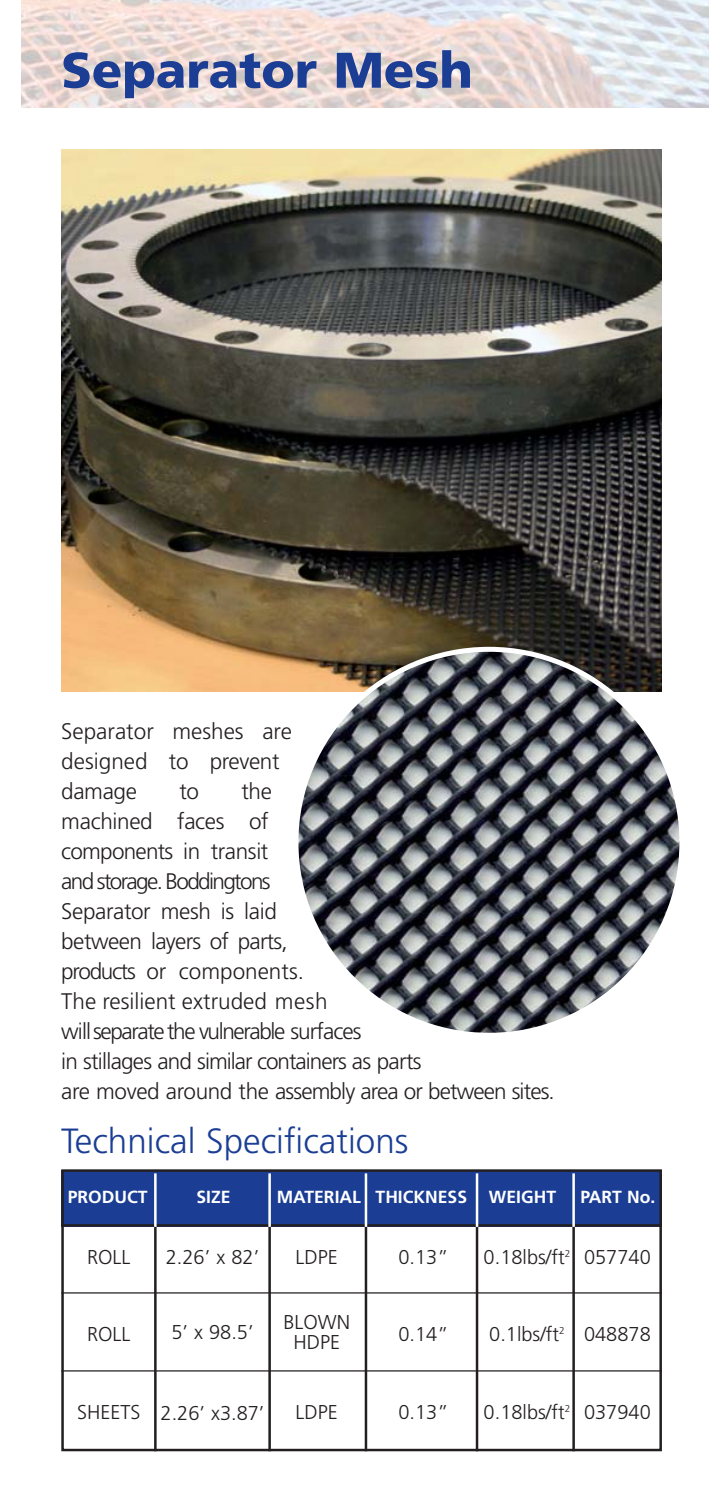
<style>
.page{position:relative;width:709px;height:1489px;background:#fff}
.page>*{position:absolute;margin:0;border:0;box-sizing:border-box;transform-origin:0 0}
.t1{font:900 50px "Frutiger";color:#1b3e94}
.t2{font:300 35px "Frutiger";color:#1b3e94}
.t3{font:300 22.5px/30px "Frutiger";letter-spacing:-.03em;color:#231f20}
.t4{font:300 22.5px/30px "Frutiger";color:#231f20}
.t5{font:300 20px/20px "Frutiger";color:#231f20;text-align:center}
.t6{font:700 17.5px "Frutiger";color:#fff}
</style>
<div class="page">
<img style="left:21px;top:1px;width:688px;height:106px">
<img style="left:61px;top:150px;width:601px;height:541px">
<div style="left:61px;top:1169px;width:601px;height:57px;background:#1b3e94"></div>
<div style="left:61px;top:1169px;width:601px;height:281px;border:2px solid #231f20"></div>
<hr style="left:61px;top:1292px;width:601px;height:1px;background:#231f20">
<hr style="left:61px;top:1370px;width:601px;height:1px;background:#231f20">
<hr style="left:61px;top:1223px;width:601px;height:3px;background:#231f20">
<hr style="left:154px;top:1226px;width:3px;height:224px;background:#231f20">
<hr style="left:154px;top:1173px;width:3px;height:53px;background:#fff">
<hr style="left:268px;top:1226px;width:3px;height:224px;background:#231f20">
<hr style="left:268px;top:1173px;width:3px;height:53px;background:#fff">
<hr style="left:365px;top:1226px;width:2px;height:224px;background:#231f20">
<hr style="left:365px;top:1173px;width:2px;height:53px;background:#fff">
<hr style="left:476px;top:1226px;width:2px;height:225px;background:#231f20">
<hr style="left:476px;top:1173px;width:2px;height:53px;background:#fff">
<hr style="left:572px;top:1226px;width:3px;height:224px;background:#231f20">
<hr style="left:572px;top:1173px;width:3px;height:53px;background:#fff">
<svg style="left:293px;top:646px;width:387px;height:387px"></svg>
<p class="t1" style="left:61px;top:50px;width:413px">Separator Mesh</p>
<p class="t4" style="left:61px;top:717px;width:232px">Separator meshes are designed to prevent damage</p>
<p class="t3" style="left:61px;top:777px;width:495px;text-indent:180px">the<br>machined faces of<br>components in transit<br>and storage. Boddingtons<br>Separator mesh is laid<br>between layers of parts,<br>products or components.<br>The resilient extruded mesh<br>willseparate the vulnerable surfaces<br>in stillages and similar containers as parts<br>are moved around the assembly area or between sites.</p>
<p class="t3" style="left:179px;top:777px;width:21px">to</p>
<p class="t2" style="left:61px;top:1126px;width:348px">Technical Specifications</p>
<p class="t6" style="left:68px;top:1189px;width:81px">PRODUCT</p>
<p class="t6" style="left:196px;top:1189px;width:36px">SIZE</p>
<p class="t6" style="left:277px;top:1189px;width:281px">MATERIAL THICKNESS WEIGHT</p>
<p class="t6" style="left:580px;top:1189px;width:76px">PART No.</p>
<p class="t5" style="left:87px;top:1248px;width:45px">ROLL</p>
<p class="t5" style="left:166px;top:1248px;width:95px">2.26’ x 82’</p>
<p class="t5" style="left:295px;top:1248px;width:44px">LDPE</p>
<p class="t5" style="left:398px;top:1248px;width:52px">0.13”</p>
<p class="t5" style="left:483px;top:1248px;width:88px">0.18lbs/ft<sup>2</sup></p>
<p class="t5" style="left:584px;top:1248px;width:68px">057740</p>
<p class="t5" style="left:87px;top:1325px;width:45px">ROLL</p>
<p class="t5" style="left:171px;top:1323px;width:84px">5’ x 98.5’</p>
<p class="t5" style="left:283px;top:1313px;width:68px">BLOWN<br>HDPE</p>
<p class="t5" style="left:398px;top:1325px;width:52px">0.14”</p>
<p class="t5" style="left:489px;top:1325px;width:77px">0.1lbs/ft<sup>2</sup></p>
<p class="t5" style="left:584px;top:1325px;width:68px">048878</p>
<p class="t5" style="left:77px;top:1403px;width:65px">SHEETS</p>
<p class="t5" style="left:160px;top:1403px;width:105px">2.26’ x3.87’</p>
<p class="t5" style="left:295px;top:1403px;width:44px">LDPE</p>
<p class="t5" style="left:398px;top:1403px;width:52px">0.13”</p>
<p class="t5" style="left:483px;top:1403px;width:88px">0.18lbs/ft<sup>2</sup></p>
<p class="t5" style="left:584px;top:1403px;width:68px">037940</p>
</div>
